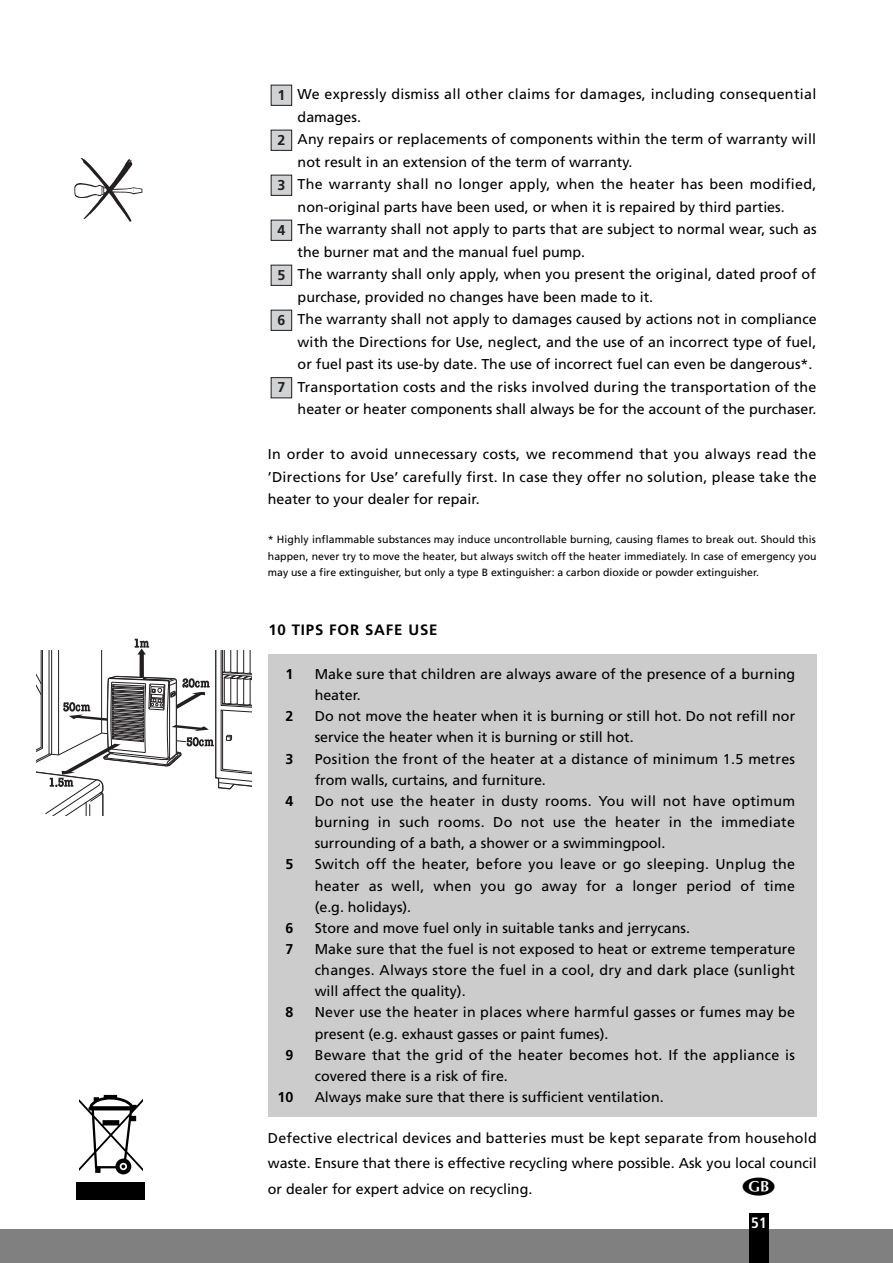
<style>
.page{position:relative;width:893px;height:1263px;background:#fff}
.page>*{position:absolute;margin:0;border:0;box-sizing:border-box;transform-origin:0 0}
.t1{font:700 15px "Frutiger";letter-spacing:.055em;color:#000}
.t2{font:700 condensed 15px "Frutiger";color:#fff}
.t3{font:14.25px/22.5px "Frutiger";letter-spacing:.005em;color:#000}
.t4{font:700 14.25px "Frutiger";color:#000}
.t5{font:700 14.25px "Frutiger";color:#231f20}
.t6{font:10.5px/16.5px "Frutiger";color:#000;text-align:justify}
</style>
<div class="page">
<div style="left:268px;top:654px;width:548px;height:462px;background:#ccc"></div>
<div style="left:271px;top:378px;width:21px;height:20px;background:#d1d2d4"></div>
<div style="left:271px;top:377px;width:21px;height:21px;border:1px solid #231f20"></div>
<div style="left:271px;top:310px;width:21px;height:20px;background:#d1d2d4"></div>
<div style="left:271px;top:310px;width:21px;height:21px;border:1px solid #231f20"></div>
<div style="left:271px;top:265px;width:21px;height:20px;background:#d1d2d4"></div>
<div style="left:271px;top:265px;width:21px;height:21px;border:1px solid #231f20"></div>
<div style="left:271px;top:220px;width:21px;height:20px;background:#d1d2d4"></div>
<div style="left:271px;top:220px;width:21px;height:21px;border:1px solid #231f20"></div>
<div style="left:271px;top:175px;width:21px;height:20px;background:#d1d2d4"></div>
<div style="left:271px;top:175px;width:21px;height:21px;border:1px solid #231f20"></div>
<div style="left:271px;top:130px;width:21px;height:20px;background:#d1d2d4"></div>
<div style="left:271px;top:130px;width:21px;height:21px;border:1px solid #231f20"></div>
<div style="left:271px;top:85px;width:21px;height:20px;background:#d1d2d4"></div>
<div style="left:271px;top:85px;width:21px;height:21px;border:1px solid #231f20"></div>
<div style="left:0;top:1229px;width:893px;height:34px;background:#808080"></div>
<div style="left:749px;top:1213px;width:20px;height:50px;background:#000"></div>
<svg style="left:36px;top:639px;width:216px;height:176px"></svg>
<svg style="left:74px;top:158px;width:69px;height:64px"></svg>
<svg style="left:79px;top:1094px;width:64px;height:81px"></svg>
<div style="left:76px;top:1182px;width:68px;height:17px;background:#000"></div>
<p class="t3" style="left:298px;top:84px;width:520px">We expressly dismiss all other claims for damages, including consequential damages.<br>Any repairs or replacements of components within the term of warranty will not result in an extension of the term of warranty.<br>The warranty shall no longer apply, when the heater has been modified, non-original parts have been used, or when it is repaired by third parties.<br>The warranty shall not apply to parts that are subject to normal wear, such as the burner mat and the manual fuel pump.<br>The warranty shall only apply, when you present the original, dated proof of purchase, provided no changes have been made to it.<br>The warranty shall not apply to damages caused by actions not in compliance with the Directions for Use, neglect, and the use of an incorrect type of fuel, or fuel past its use-by date. The use of incorrect fuel can even be dangerous*.<br>Transportation costs and the risks involved during the transportation of the heater or heater components shall always be for the account of the purchaser.</p>
<p class="t3" style="left:268px;top:444px;width:550px;text-align:justify">In order to avoid unnecessary costs, we recommend that you always read the ’Directions for Use’ carefully first. In case they offer no solution, please take the heater to your dealer for repair.</p>
<p class="t6" style="left:268px;top:532px;width:550px">* Highly inflammable substances may induce uncontrollable burning, causing flames to break out. Should this happen, never try to move the heater, but always switch off the heater immediately. In case of emergency you may use a fire extinguisher, but only a type B extinguisher: a carbon dioxide or powder extinguisher.</p>
<p class="t5" style="left:278px;top:89px;width:9px">1</p>
<p class="t5" style="left:278px;top:134px;width:9px">2</p>
<p class="t5" style="left:278px;top:179px;width:9px">3</p>
<p class="t5" style="left:278px;top:224px;width:9px">4</p>
<p class="t5" style="left:278px;top:269px;width:9px">5</p>
<p class="t5" style="left:278px;top:314px;width:9px">6</p>
<p class="t5" style="left:278px;top:382px;width:9px">7</p>
<p class="t1" style="left:268px;top:624px;width:171px">10 TIPS FOR SAFE USE</p>
<p class="t4" style="left:285px;top:668px;width:9px">1</p>
<p class="t3" style="left:315px;top:664px;width:482px;line-height:21.1px">Make sure that children are always aware of the presence of a burning heater.</p>
<p class="t4" style="left:285px;top:711px;width:9px">2</p>
<p class="t3" style="left:315px;top:707px;width:482px;line-height:21.1px">Do not move the heater when it is burning or still hot. Do not refill nor service the heater when it is burning or still hot.</p>
<p class="t4" style="left:285px;top:753px;width:9px">3</p>
<p class="t3" style="left:315px;top:749px;width:482px;line-height:21.1px">Position the front of the heater at a distance of minimum 1.5 metres from walls, curtains, and furniture.</p>
<p class="t4" style="left:285px;top:795px;width:9px">4</p>
<p class="t3" style="left:315px;top:791px;width:482px;line-height:21.1px;text-align:justify">Do not use the heater in dusty rooms. You will not have optimum burning in such rooms. Do not use the heater in the immediate surrounding of a bath, a shower or a swimmingpool.</p>
<p class="t4" style="left:285px;top:859px;width:9px">5</p>
<p class="t3" style="left:315px;top:855px;width:482px;line-height:21.1px;text-align:justify">Switch off the heater, before you leave or go sleeping. Unplug the heater as well, when you go away for a longer period of time (e.g. holidays).</p>
<p class="t4" style="left:285px;top:922px;width:9px">6</p>
<p class="t3" style="left:315px;top:918px;width:377px">Store and move fuel only in suitable tanks and jerrycans.</p>
<p class="t4" style="left:285px;top:943px;width:9px">7</p>
<p class="t3" style="left:315px;top:939px;width:482px;line-height:21.1px;text-align:justify">Make sure that the fuel is not exposed to heat or extreme temperature changes. Always store the fuel in a cool, dry and dark place (sunlight will affect the quality).</p>
<p class="t4" style="left:285px;top:1007px;width:9px">8</p>
<p class="t3" style="left:315px;top:1003px;width:482px;line-height:21.1px">Never use the heater in places where harmful gasses or fumes may be present (e.g. exhaust gasses or paint fumes).</p>
<p class="t4" style="left:285px;top:1049px;width:9px">9</p>
<p class="t3" style="left:315px;top:1045px;width:482px;line-height:21.1px">Beware that the grid of the heater becomes hot. If the appliance is covered there is a risk of fire.</p>
<p class="t4" style="left:278px;top:1091px;width:17px">10</p>
<p class="t3" style="left:315px;top:1087px;width:350px">Always make sure that there is sufficient ventilation.</p>
<p class="t3" style="left:268px;top:1126px;width:550px;line-height:25.5px;text-align:justify">Defective electrical devices and batteries must be kept separate from household waste. Ensure that there is effective recycling where possible. Ask you local council or dealer for expert advice on recycling.</p>
<p class="t2" style="left:751px;top:1217px;width:17px">51</p>
</div>
